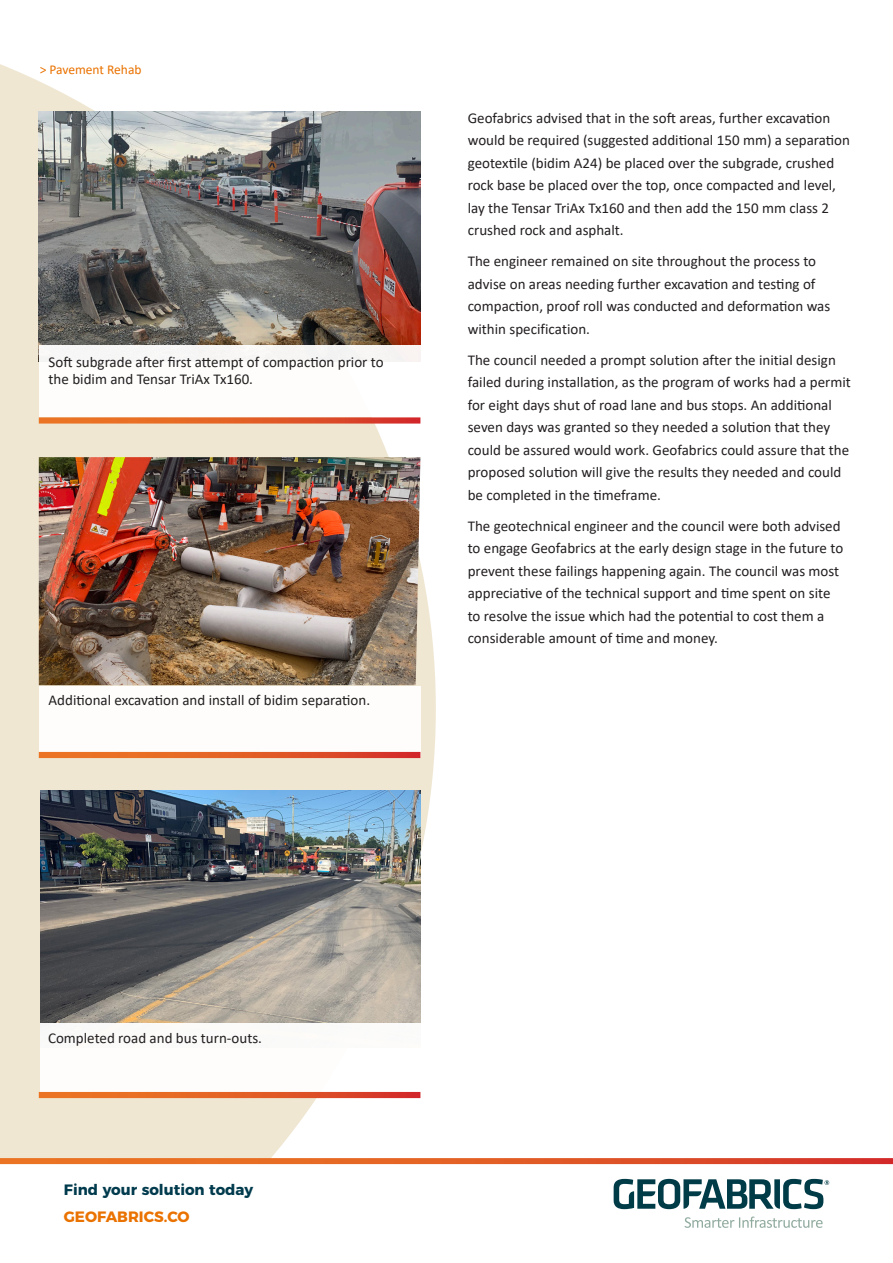
<style>
.page{position:relative;width:893px;height:1263px;background:#fff}
.page>*{position:absolute;margin:0;border:0;box-sizing:border-box;transform-origin:0 0}
.t1{font:15px/22.5px "Calibri";color:#231f20}
.t2{font:700 15px "Montserrat";color:#003b4d}
.t3{font:700 15px "Montserrat";color:#ea7200}
.t4{font:13.5px "Calibri";color:#ea7200}
</style>
<div class="page">
<svg style="left:0;top:64px;width:436px;height:1094px;fill:#f0e7d2"></svg>
<svg style="left:0;top:1158px;width:893px;height:6px;background:#e25e29"></svg>
<svg style="left:614px;top:1179px;width:215px;height:30px"></svg>
<svg style="left:685px;top:1216px;width:137px;height:12px"></svg>
<img style="left:39px;top:457px;width:381px;height:228px">
<div style="left:39px;top:687px;width:381px;height:71px;background:#fff"></div>
<svg style="left:39px;top:752px;width:381px;height:6px;background:#e15b25"></svg>
<img style="left:39px;top:111px;width:381px;height:234px">
<div style="left:39px;top:345px;width:381px;height:71px;background:#fff"></div>
<svg style="left:39px;top:417px;width:381px;height:7px;background:#e36c3b"></svg>
<img style="left:41px;top:791px;width:379px;height:233px">
<div style="left:40px;top:1024px;width:380px;height:68px;background:#fff"></div>
<svg style="left:39px;top:1092px;width:381px;height:6px;background:#e15b25"></svg>
<p class="t4" style="left:40px;top:60px;width:103px">&gt; Pavement Rehab</p>
<p class="t1" style="left:49px;top:353px;width:337px;line-height:17px">Soft subgrade after first attempt of compaction prior to the bidim and Tensar TriAx Tx160.</p>
<p class="t1" style="left:49px;top:689px;width:323px">Additional excavation and install of bidim separation.</p>
<p class="t1" style="left:468px;top:106px;width:384px">Geofabrics advised that in the soft areas, further excavation would be required (suggested additional 150 mm) a separation geotextile (bidim A24) be placed over the subgrade, crushed rock base be placed over the top, once compacted and level, lay the Tensar TriAx Tx160 and then add the 150 mm class 2 crushed rock and asphalt.</p>
<p class="t1" style="left:468px;top:249px;width:364px">The engineer remained on site throughout the process to advise on areas needing further excavation and testing of compaction, proof roll was conducted and deformation was within specification.</p>
<p class="t1" style="left:468px;top:348px;width:385px">The council needed a prompt solution after the initial design failed during installation, as the program of works had a permit for eight days shut of road lane and bus stops. An additional seven days was granted so they needed a solution that they could be assured would work. Geofabrics could assure that the proposed solution will give the results they needed and could be completed in the timeframe.</p>
<p class="t1" style="left:468px;top:514px;width:377px">The geotechnical engineer and the council were both advised to engage Geofabrics at the early design stage in the future to prevent these failings happening again. The council was most appreciative of the technical support and time spent on site to resolve the issue which had the potential to cost them a considerable amount of time and money.</p>
<p class="t1" style="left:48px;top:1026px;width:215px">Completed road and bus turn-outs.</p>
<p class="t2" style="left:64px;top:1177px;width:191px">Find your solution today</p>
<p class="t3" style="left:64px;top:1204px;width:127px">GEOFABRICS.CO</p>
</div>
